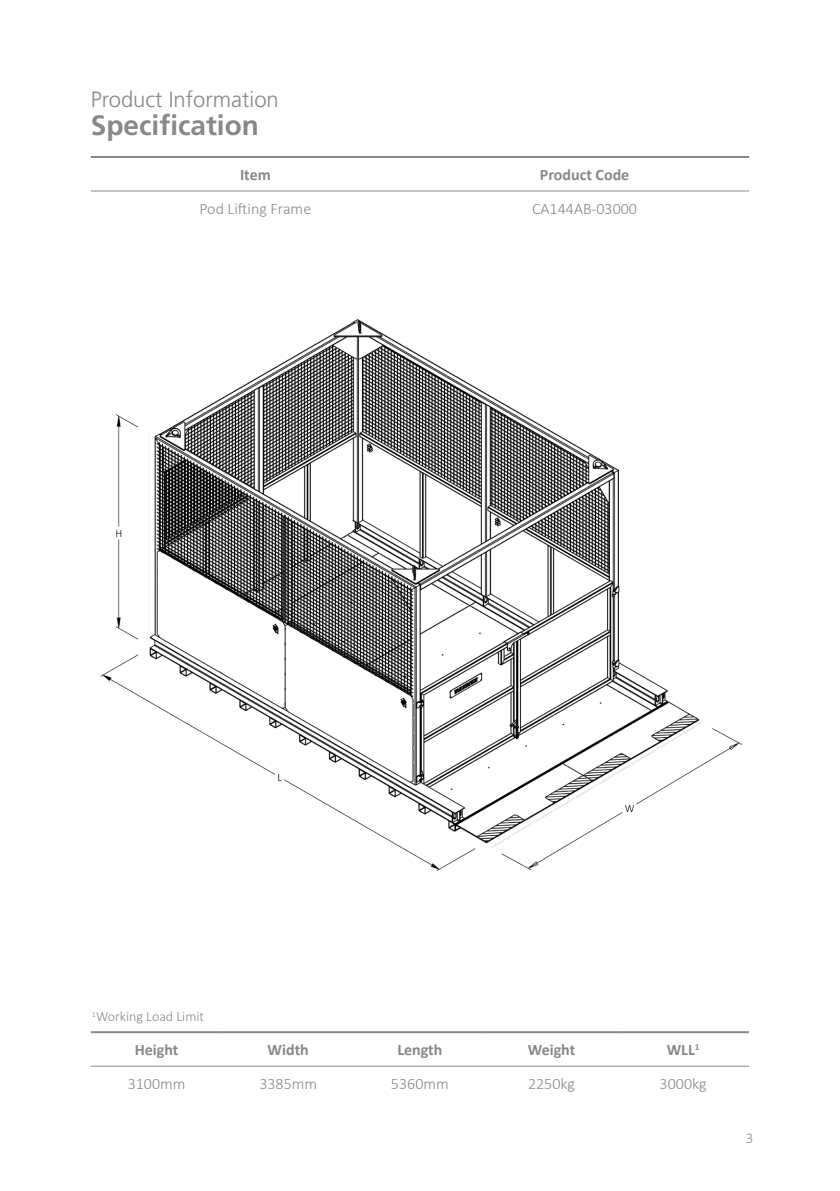
<style>
.page{position:relative;width:840px;height:1191px;background:#fff}
.page>*{position:absolute;margin:0;border:0;box-sizing:border-box;transform-origin:0 0}
.t1{font:700 28px "Frutiger LT Std";color:#86888c}
.t2{font:300 22px "Frutiger LT Std";color:#86888c}
.t3{font:300 16px "Calibri";color:#86888c}
.t4{font:700 16px "Calibri";color:#86888c}
.t5{font:300 15px "Calibri";color:#86888c}
.t6{font:300 14px "Calibri";color:#86888c}
</style>
<div class="page">
<hr style="left:91px;top:156px;width:329px;height:2px;background:#86888c">
<hr style="left:420px;top:156px;width:328px;height:2px;background:#86888c">
<hr style="left:91px;top:190px;width:329px;height:1px;background:#86888c">
<hr style="left:420px;top:190px;width:328px;height:1px;background:#86888c">
<hr style="left:222px;top:1031px;width:132px;height:2px;background:#86888c">
<hr style="left:354px;top:1031px;width:131px;height:2px;background:#86888c">
<hr style="left:485px;top:1031px;width:132px;height:2px;background:#86888c">
<hr style="left:222px;top:1065px;width:132px;height:1px;background:#86888c">
<hr style="left:354px;top:1065px;width:131px;height:1px;background:#86888c">
<hr style="left:485px;top:1065px;width:132px;height:1px;background:#86888c">
<hr style="left:91px;top:1031px;width:131px;height:2px;background:#86888c">
<hr style="left:91px;top:1065px;width:131px;height:1px;background:#86888c">
<hr style="left:617px;top:1031px;width:131px;height:2px;background:#86888c">
<hr style="left:617px;top:1065px;width:131px;height:1px;background:#86888c">
<img style="left:100px;top:319px;width:642px;height:552px">
<h2 class="t2" style="left:91px;top:87px;width:189px">Product Information</h2>
<h1 class="t1" style="left:91px;top:109px;width:170px">Specification</h1>
<p class="t4" style="left:240px;top:163px;width:32px">Item</p>
<p class="t4" style="left:539px;top:163px;width:91px">Product Code</p>
<p class="t3" style="left:199px;top:199px;width:113px">Pod Lifting Frame</p>
<p class="t3" style="left:531px;top:199px;width:106px">CA144AB-03000</p>
<p class="t6" style="left:92px;top:1008px;width:114px"><sup>1</sup>Working Load Limit</p>
<p class="t4" style="left:135px;top:1038px;width:45px">Height</p>
<p class="t4" style="left:267px;top:1038px;width:43px">Width</p>
<p class="t4" style="left:397px;top:1038px;width:47px">Length</p>
<p class="t4" style="left:527px;top:1038px;width:49px">Weight</p>
<p class="t4" style="left:666px;top:1038px;width:34px">WLL<sup>1</sup></p>
<p class="t3" style="left:128px;top:1074px;width:59px">3100mm</p>
<p class="t3" style="left:259px;top:1074px;width:59px">3385mm</p>
<p class="t3" style="left:391px;top:1074px;width:59px">5360mm</p>
<p class="t3" style="left:527px;top:1074px;width:49px">2250kg</p>
<p class="t3" style="left:659px;top:1074px;width:49px">3000kg</p>
<p class="t5" style="left:745px;top:1129px;width:9px">3</p>
</div>
